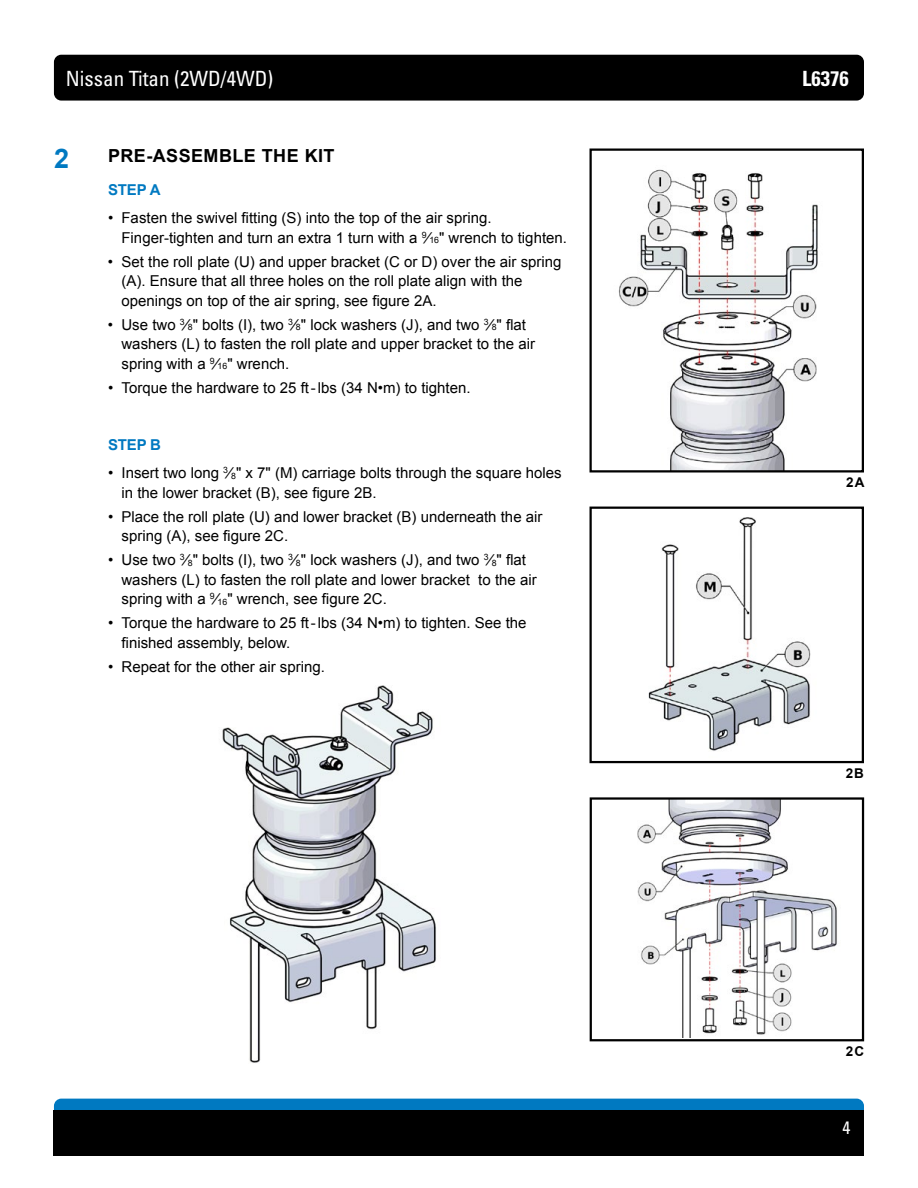
<style>
.page{position:relative;width:918px;height:1188px;background:#fff}
.page>*{position:absolute;margin:0;border:0;box-sizing:border-box;transform-origin:0 0}
.t1{font:700 27px "Arial";color:#0079c1}
.t2{font:condensed 21px "Univers LT Std";color:#fff}
.t3{font:700 condensed 21px "Univers LT Std";color:#fff}
.t4{font:700 18px "Arial";letter-spacing:.025em;color:#000}
.t5{font:condensed 18px "Univers LT Std";color:#fff}
.t6{font:15px/19.5px "Arial";color:#000}
.t7{font:700 15px "Arial";letter-spacing:-.01em;color:#0079c1}
.t8{font:700 13.5px "Arial";color:#000}
.s1{font-size:8.7px}
</style>
<div class="page">
<div style="left:54px;top:55px;width:810px;height:46px;background:#000;border-radius:7px"></div>
<div style="left:54px;top:1099px;width:810px;height:45px;background:#0079c1;border-radius:7px"></div>
<div style="left:54px;top:1110px;width:810px;height:46px;background:#000"></div>
<img style="left:618px;top:169px;width:200px;height:300px">
<div style="left:590px;top:148px;width:274px;height:324px;border:2px solid #000"></div>
<img style="left:637px;top:800px;width:200px;height:238px">
<div style="left:590px;top:797px;width:274px;height:244px;border:2px solid #000"></div>
<img style="left:648px;top:517px;width:163px;height:234px">
<div style="left:590px;top:507px;width:274px;height:256px;border:2px solid #000"></div>
<img style="left:222px;top:685px;width:214px;height:378px">
<h2 class="t2" style="left:66px;top:65px;width:209px">Nissan Titan (2WD/4WD)</h2>
<h2 class="t3" style="left:802px;top:65px;width:48px">L6376</h2>
<h1 class="t1" style="left:54px;top:140px;width:17px">2</h1>
<p class="t4" style="left:108px;top:144px;width:228px">PRE-ASSEMBLE THE KIT</p>
<p class="t7" style="left:108px;top:180px;width:54px">STEP A</p>
<p class="t6" style="left:122px;top:208px;width:447px;text-indent:-14px">• Fasten the swivel fitting (S) into the top of the air spring.<br>Finger-tighten and turn an extra 1 turn with a <sup>9</sup>⁄<span class="s1">16</span>" wrench to tighten.</p>
<p class="t6" style="left:121px;top:252px;width:442px;text-indent:-14px">• Set the roll plate (U) and upper bracket (C or D) over the air spring (A). Ensure that all three holes on the roll plate align with the openings on top of the air spring, see figure 2A.</p>
<p class="t6" style="left:122px;top:315px;width:415px;text-indent:-14px">• Use two <sup>3</sup>⁄<span class="s1">8</span>" bolts (I), two <sup>3</sup>⁄<span class="s1">8</span>" lock washers (J), and two <sup>3</sup>⁄<span class="s1">8</span>" flat washers (L) to fasten the roll plate and upper bracket to the air spring with a <sup>9</sup>⁄<span class="s1">16</span>" wrench.</p>
<p class="t6" style="left:108px;top:378px;width:364px">• Torque the hardware to 25 ft-lbs (34 N•m) to tighten.</p>
<p class="t7" style="left:108px;top:435px;width:55px">STEP B</p>
<p class="t6" style="left:122px;top:463px;width:442px;text-indent:-13px">• Insert two long <sup>3</sup>⁄<span class="s1">8</span>" x 7" (M) carriage bolts through the square holes in the lower bracket (B), see figure 2B.</p>
<p class="t6" style="left:122px;top:507px;width:423px;text-indent:-14px">• Place the roll plate (U) and lower bracket (B) underneath the air spring (A), see figure 2C.</p>
<p class="t6" style="left:122px;top:550px;width:417px;text-indent:-13px">• Use two <sup>3</sup>⁄<span class="s1">8</span>" bolts (I), two <sup>3</sup>⁄<span class="s1">8</span>" lock washers (J), and two <sup>3</sup>⁄<span class="s1">8</span>" flat washers (L) to fasten the roll plate and lower bracket to the air spring with a <sup>9</sup>⁄<span class="s1">16</span>" wrench, see figure 2C.</p>
<p class="t6" style="left:122px;top:613px;width:407px;text-indent:-14px">• Torque the hardware to 25 ft-lbs (34 N•m) to tighten. See the finished assembly, below.</p>
<p class="t6" style="left:108px;top:657px;width:218px">• Repeat for the other air spring.</p>
<p class="t8" style="left:846px;top:473px;width:20px">2A</p>
<p class="t8" style="left:846px;top:764px;width:20px">2B</p>
<p class="t8" style="left:846px;top:1042px;width:20px">2C</p>
<p class="t5" style="left:843px;top:1116px;width:9px">4</p>
</div>
